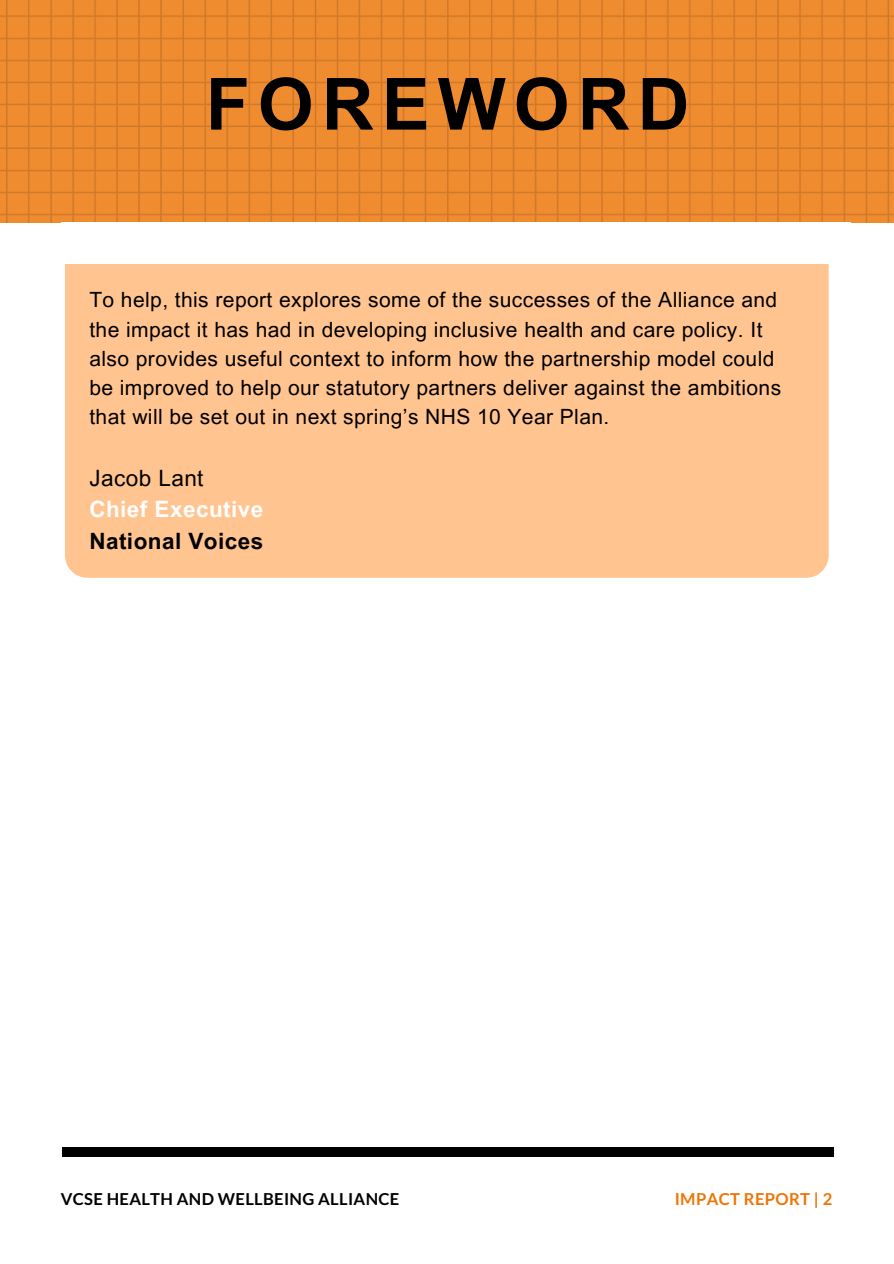
<style>
.page{position:relative;width:894px;height:1264px;background:#fff}
.page>*{position:absolute;margin:0;border:0;box-sizing:border-box;transform-origin:0 0}
.t1{font:700 72px "Arial MT Pro";letter-spacing:.11em;color:#000}
.t2{font:700 22.5px/31.5px "Arial MT Pro";letter-spacing:.02em;color:#fff}
.t3{font:21px/29.2px "Arial MT Pro";letter-spacing:.02em;color:#000}
.t4{font:700 16.5px "Lato";letter-spacing:.02em;color:#000}
.t5{font:700 16.5px "Lato";letter-spacing:.02em;color:#ee7506}
.s1{font-weight:400;color:#000}
.s2{color:#000}
</style>
<div class="page">
<div style="left:62px;top:1147px;width:771px;height:9px;background:#000"></div>
<img style="left:0;top:0;width:893px;height:222px">
<div style="left:65px;top:230px;width:763px;height:348px;background:#ffc48f;border-radius:22px"></div>
<div style="left:61px;top:223px;width:789px;height:41px;background:#fff"></div>
<h2 class="t1" style="left:206px;top:77px;width:485px">FOREWORD</h2>
<p class="t3" style="left:89px;top:288px;width:693px">To help, this report explores some of the successes of the Alliance and the impact it has had in developing inclusive health and care policy. It also provides useful context to inform how the partnership model could be improved to help our statutory partners deliver against the ambitions that will be set out in next spring’s NHS 10 Year Plan.</p>
<p class="t2" style="left:89px;top:465px;width:175px"><span class="s1">Jacob Lant<br></span>Chief Executive<br><span class="s2">National Voices</span></p>
<h2 class="t4" style="left:61px;top:1188px;width:340px">VCSE HEALTH AND WELLBEING ALLIANCE</h2>
<h1 class="t5" style="left:674px;top:1188px;width:159px">IMPACT REPORT | 2</h1>
</div>
